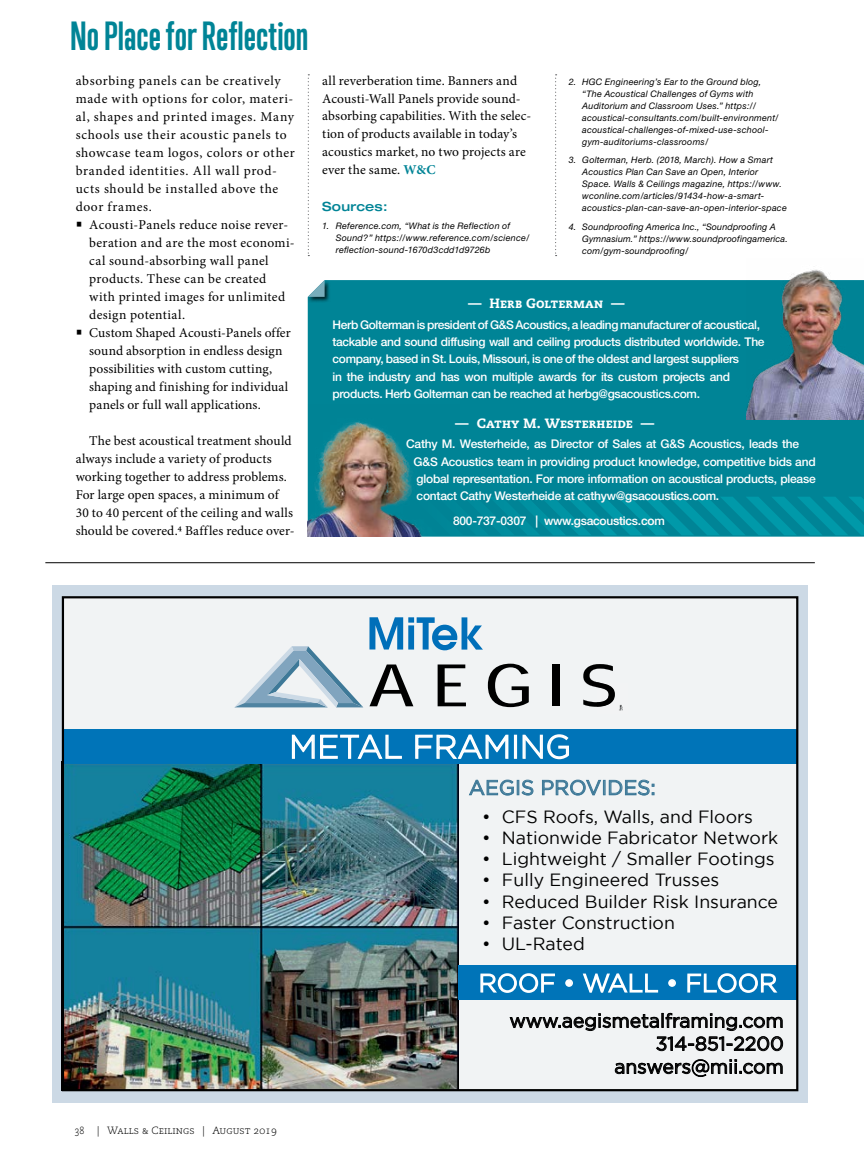
<style>
.page{position:relative;width:864px;height:1161px;background:#fff}
.page>*{position:absolute;margin:0;border:0;box-sizing:border-box;transform-origin:0 0}
.t1{font:700 37.2px "Trump Gothic Pro";letter-spacing:.005em;color:#008496}
.t2{font:300 32.4px "Gotham Pro";color:#fff}
.t3{font:20.7px "Gotham";color:#3e7998}
.t4{font:19.2px/23px "Gotham";color:#000;text-align:right}
.t5{font:17.7px "Gotham";color:#000}
.t6{font:13.5px/18px "Minion Pro";letter-spacing:.025em;color:#000}
.t7{font:13.5px/18px "Minion Pro";letter-spacing:.05em;color:#000}
.t8{font:13.5px/18px "Minion Pro";letter-spacing:.005em;color:#000}
.t9{font:13.5px "Caecilia Heavy SC";letter-spacing:.01em;color:#fff}
.t10{font:500 expanded 12.75px "Helvetica Neue";letter-spacing:.015em;color:#008496}
.t11{font:500 12px/17.4px "Helvetica Neue";letter-spacing:-.03em;color:#fff}
.t12{font:10.5px "Caecilia Light SC";color:#000;scale:.85 1}
.t13{font:italic 9px/12px "Helvetica Neue";letter-spacing:.025em;color:#000}
.s1{font-family:"Glypha";font-weight:100}
.s2{font-weight:700;color:#008496}
</style>
<div class="page">
<svg style="left:555px;top:74px;width:2px;height:182px"></svg>
<svg style="left:308px;top:74px;width:1px;height:182px"></svg>
<div style="left:308px;top:280px;width:556px;height:257px;background:#008496"></div>
<div style="left:307px;top:279px;width:23px;height:24px;background:#000;opacity:.75"></div>
<svg style="left:308px;top:280px;width:17px;height:17px"></svg>
<svg style="left:459px;top:497px;width:405px;height:38px"></svg>
<img style="left:746px;top:269px;width:118px;height:151px">
<img style="left:308px;top:404px;width:151px;height:133px">
<div style="left:52px;top:585px;width:756px;height:517px;background:#ccd9e5"></div>
<div style="left:63px;top:598px;width:734px;height:493px;background:#f1f3f4"></div>
<img style="left:65px;top:764px;width:393px;height:324px">
<div style="left:63px;top:729px;width:734px;height:35px;background:#0074b8"></div>
<svg style="left:291px;top:734px;width:111px;height:25px"></svg>
<svg style="left:415px;top:734px;width:94px;height:25px"></svg>
<div style="left:514px;top:735px;width:3px;height:24px;border:1px solid #fff"></div>
<svg style="left:522px;top:734px;width:47px;height:26px"></svg>
<svg style="left:438px;top:665px;width:28px;height:41px"></svg>
<svg style="left:369px;top:665px;width:44px;height:41px"></svg>
<svg style="left:488px;top:664px;width:41px;height:43px"></svg>
<div style="left:552px;top:665px;width:7px;height:41px;background:#000"></div>
<svg style="left:583px;top:664px;width:30px;height:43px"></svg>
<img style="left:619px;top:704px;width:4px;height:7px">
<img style="left:597px;top:682px;width:18px;height:25px">
<svg style="left:369px;top:617px;width:114px;height:33px"></svg>
<svg style="left:235px;top:646px;width:128px;height:61px"></svg>
<svg style="left:469px;top:780px;width:64px;height:15px"></svg>
<svg style="left:542px;top:780px;width:112px;height:15px"></svg>
<svg style="left:510px;top:1013px;width:273px;height:18px"></svg>
<svg style="left:656px;top:1037px;width:127px;height:14px"></svg>
<svg style="left:615px;top:1060px;width:168px;height:17px"></svg>
<div style="left:458px;top:965px;width:339px;height:35px;background:#0074b8"></div>
<svg style="left:480px;top:973px;width:75px;height:20px"></svg>
<div style="left:565px;top:979px;width:8px;height:8px;border:1px solid #fff;border-radius:50%"></div>
<svg style="left:582px;top:973px;width:77px;height:20px"></svg>
<div style="left:668px;top:979px;width:8px;height:8px;border:1px solid #fff;border-radius:50%"></div>
<svg style="left:687px;top:973px;width:91px;height:20px"></svg>
<div style="left:62px;top:596px;width:736px;height:495px;border:2px solid #000"></div>
<hr style="left:45px;top:562px;width:770px;height:1px;background:#000">
<h1 class="t1" style="left:70px;top:14px;width:240px">No Place for Reflection</h1>
<p class="t7" style="left:76px;top:71px;width:221px">absorbing panels can be creatively made with options for color, materi&shy;al, shapes and printed images. Many schools use their acoustic panels to showcase team logos, colors or other branded identities. All wall prod&shy;ucts should be installed above the door frames.</p>
<h3 class="t6" style="left:89px;top:215px;width:207px;text-indent:-14px"><span class="s1">•</span> Acousti-Panels reduce noise rever&shy;beration and are the most economi&shy;cal sound-absorbing wall panel products. These can be created with printed images for unlimited design potential.</h3>
<h3 class="t6" style="left:89px;top:323px;width:203px;text-indent:-14px"><span class="s1">•</span> Custom Shaped Acousti-Panels offer sound absorption in endless design possibilities with custom cutting, shaping and finishing for individual panels or full wall applications.</h3>
<h3 class="t8" style="left:76px;top:431px;width:220px;text-indent:14px">The best acoustical treatment should always include a variety of products working together to address problems.<br>For large open spaces, a minimum of 30 to 40 percent of the ceiling and walls should be covered.4 Baffles reduce over-</h3>
<h3 class="t6" style="left:322px;top:71px;width:211px">all reverberation time. Banners and Acousti-Wall Panels provide sound&shy;absorbing capabilities. With the selec&shy;tion of products available in today’s acoustics market, no two projects are ever the same. <span class="s2">W&amp;C</span></h3>
<h3 class="t10" style="left:322px;top:198px;width:67px">Sources:</h3>
<p class="t13" style="left:336px;top:220px;width:195px;text-indent:-14px">1. Reference.com, “What is the Reflection of<br>Sound?” https://www.reference.com/science/ reflection-sound-1670d3cdd1d9726b</p>
<p class="t13" style="left:582px;top:75px;width:198px;text-indent:-14px">2. HGC Engineering’s Ear to the Ground blog, “The Acoustical Challenges of Gyms with Auditorium and Classroom Uses.” https:// acoustical-consultants.com/built-environment/ acoustical-challenges-of-mixed-use-school&shy;gym-auditoriums-classrooms/</p>
<p class="t13" style="left:582px;top:154px;width:206px;text-indent:-14px">3. Golterman, Herb. (2018, March). How a Smart Acoustics Plan Can Save an Open, Interior Space. Walls &amp; Ceilings magazine, https://www. wconline.com/articles/91434-how-a-smart&shy;acoustics-plan-can-save-an-open-interior-space</p>
<p class="t13" style="left:582px;top:221px;width:207px;text-indent:-13px">4. Soundproofing America Inc., “Soundproofing A<br>Gymnasium.” https://www.soundproofingamerica. com/gym-soundproofing/</p>
<h3 class="t9" style="left:468px;top:295px;width:158px">— Herb Golterman —</h3>
<p class="t11" style="left:333px;top:315px;width:433px">Herb Golterman is president of G&amp;S Acoustics, a leading manufacturer of acoustical, tackable and sound diffusing wall and ceiling products distributed worldwide. The company, based in St. Louis, Missouri, is one of the oldest and largest suppliers<br>in the industry and has won multiple awards for its custom projects and products. Herb Golterman can be reached at herbg@gsacoustics.com.</p>
<h3 class="t9" style="left:455px;top:414px;width:201px">— Cathy M. Westerheide —</h3>
<p class="t11" style="left:414px;top:435px;width:404px;text-indent:-8px">Cathy M. Westerheide, as Director of Sales at G&amp;S Acoustics, leads the G&amp;S Acoustics team in providing product knowledge, competitive bids and global representation. For more information on acoustical products, please contact Cathy Westerheide at cathyw@gsacoustics.com.</p>
<h3 class="t11" style="left:453px;top:512px;width:213px">800-737-0307 | www.gsacoustics.com</h3>
<h2 class="t2" style="left:289px;top:729px;width:283px">METAL FRAMING</h2>
<h3 class="t3" style="left:469px;top:776px;width:188px">AEGIS PROVIDES:</h3>
<h3 class="t5" style="left:482px;top:807px;width:273px">• CFS Roofs, Walls, and Floors</h3>
<h3 class="t5" style="left:482px;top:828px;width:298px">• Nationwide Fabricator Network</h3>
<h3 class="t5" style="left:482px;top:849px;width:294px">• Lightweight / Smaller Footings</h3>
<h3 class="t5" style="left:482px;top:870px;width:239px">• Fully Engineered Trusses</h3>
<h3 class="t5" style="left:482px;top:891px;width:298px">• Reduced Builder Risk Insurance</h3>
<h3 class="t5" style="left:482px;top:913px;width:194px">• Faster Construction</h3>
<h3 class="t5" style="left:482px;top:934px;width:104px">• UL-Rated</h3>
<p class="t12" style="left:75px;top:1124px;width:240px">38 | Walls &amp; Ceilings | August 2019</p>
<h3 class="t4" style="left:509px;top:1009px;width:276px">www.aegismetalframing.com<br>314-851-2200 answers@mii.com</h3>
</div>
